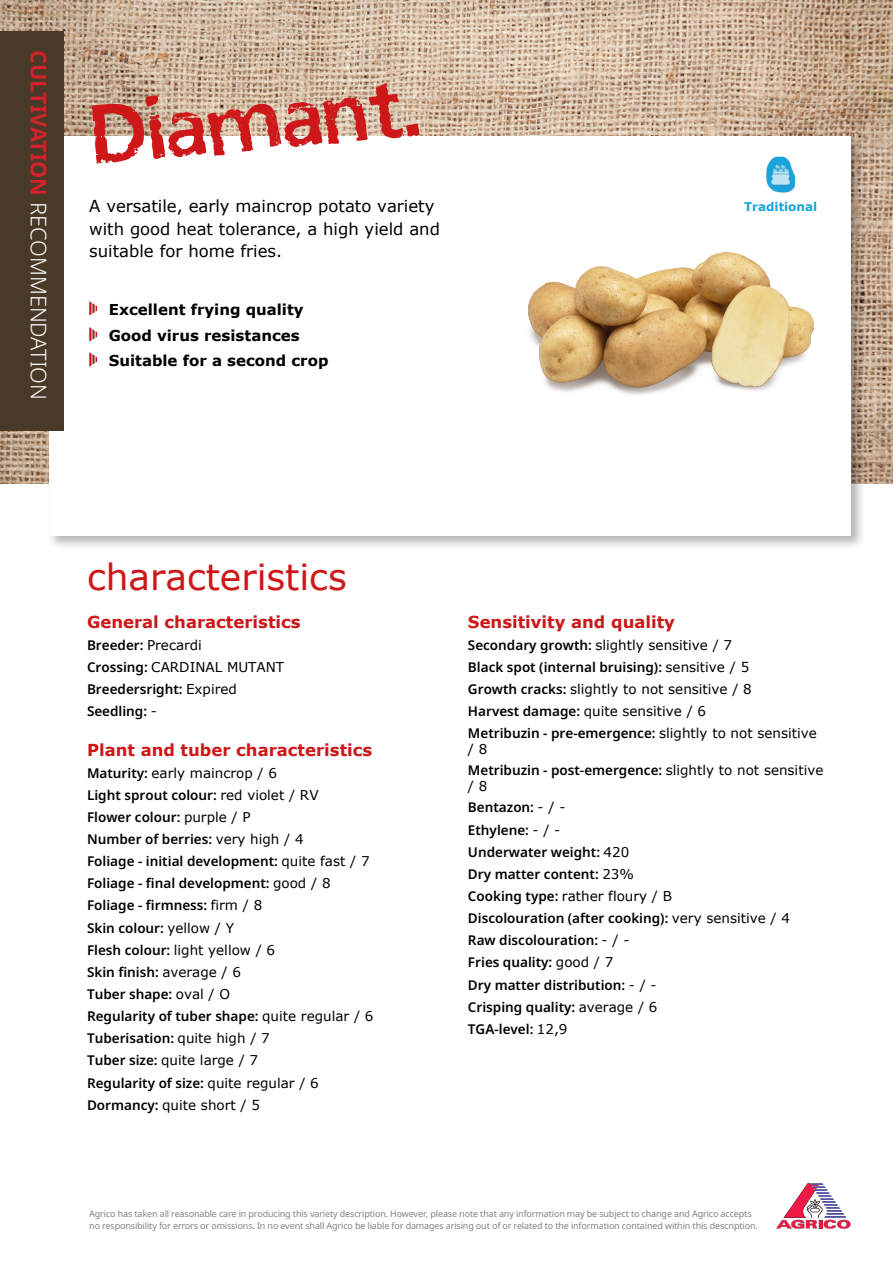
<style>
.page{position:relative;width:893px;height:1263px;background:#fff}
.page>*{position:absolute;margin:0;border:0;box-sizing:border-box;transform-origin:0 0}
.t1{font:84px "Agrico Tuberosum Cyrillic";color:#cd1719}
.t2{font:36px "Verdana";color:#cd1719}
.t3{font:300 21.75px "Noto Sans";color:#fff}
.t4{font:16.5px/22.5px "Verdana";color:#000}
.t5{font:700 16.5px "Verdana";color:#cd1719}
.t6{font:700 15px/25.7px "Verdana";color:#000}
.t7{font:600 13.5px/22.2px "Noto Sans";color:#000}
.t8{font:13.5px/22.2px "Verdana";color:#000}
.t9{font:700 12px "Verdana";color:#1aa2dd}
.t10{font:9px/11.2px "Noto Sans";letter-spacing:-.015em;color:#808285}
.s1{font-weight:700;color:#d1232a}
.s2{font-family:"Verdana";font-weight:400}
.s3{font-family:"Noto Sans";font-weight:600}
</style>
<div class="page">
<img style="left:0;top:0;width:893px;height:483px">
<div style="left:47px;top:134px;width:818px;height:416px;background:#231f20;opacity:.33"></div>
<div style="left:49px;top:136px;width:801px;height:400px;background:#fff"></div>
<svg style="left:776px;top:1183px;width:74px;height:46px"></svg>
<div style="left:0;top:32px;width:64px;height:398px;background:#493929"></div>
<img style="left:89px;top:301px;width:8px;height:14px">
<img style="left:89px;top:327px;width:8px;height:14px">
<img style="left:89px;top:353px;width:8px;height:14px">
<img style="left:766px;top:157px;width:29px;height:36px">
<img style="left:528px;top:252px;width:287px;height:143px">
<h3 class="t3" style="left:54px;top:50px;width:351px;rotate:90deg"><span class="s1">CULTIVATION</span> RECOMMENDATION</h3>
<h1 class="t1" style="left:86px;top:102px;width:333px;rotate:-5deg">Diamant.</h1>
<p class="t4" style="left:89px;top:195px;width:352px">A versatile, early maincrop potato variety with good heat tolerance, a high yield and suitable for home fries.</p>
<p class="t6" style="left:109px;top:296px;width:221px">Excellent frying quality<br>Good virus resistances<br>Suitable for a second crop</p>
<p class="t9" style="left:744px;top:199px;width:75px">Traditional</p>
<h2 class="t2" style="left:87px;top:554px;width:261px">characteristics</h2>
<p class="t5" style="left:87px;top:611px;width:215px">General characteristics</p>
<p class="t7" style="left:87px;top:633px;width:116px">Breeder: <span class="s2">Precardi</span></p>
<p class="t8" style="left:87px;top:655px;width:199px"><span class="s3">Crossing:</span> CARDINAL MUTANT</p>
<p class="t7" style="left:87px;top:677px;width:151px">Breedersright: <span class="s2">Expired<br></span>Seedling: <span class="s2">-</span></p>
<p class="t5" style="left:87px;top:739px;width:287px">Plant and tuber characteristics</p>
<p class="t8" style="left:87px;top:761px;width:192px"><span class="s3">Maturity:</span> early maincrop / 6</p>
<p class="t7" style="left:87px;top:783px;width:284px">Light sprout colour: <span class="s2">red violet / RV<br></span>Flower colour: <span class="s2">purple / P<br></span>Number of berries: <span class="s2">very high / 4<br></span>Foliage - initial development: <span class="s2">quite fast / 7<br></span>Foliage - final development: <span class="s2">good / 8<br></span>Foliage - firmness: <span class="s2">firm / 8<br></span>Skin colour: <span class="s2">yellow / Y</span></p>
<p class="t8" style="left:87px;top:938px;width:190px"><span class="s3">Flesh colour:</span> light yellow / 6</p>
<p class="t7" style="left:87px;top:960px;width:288px">Skin finish: <span class="s2">average / 6<br></span>Tuber shape: <span class="s2">oval / O<br></span>Regularity of tuber shape: <span class="s2">quite regular / 6<br></span>Tuberisation: <span class="s2">quite high / 7</span></p>
<p class="t8" style="left:87px;top:1049px;width:173px"><span class="s3">Tuber size:</span> quite large / 7</p>
<p class="t7" style="left:87px;top:1071px;width:233px">Regularity of size: <span class="s2">quite regular / 6</span></p>
<p class="t8" style="left:87px;top:1093px;width:175px"><span class="s3">Dormancy:</span> quite short / 5</p>
<p class="t5" style="left:468px;top:611px;width:209px">Sensitivity and quality</p>
<p class="t8" style="left:468px;top:633px;width:266px"><span class="s3">Secondary growth:</span> slightly sensitive / 7</p>
<p class="t7" style="left:468px;top:655px;width:283px">Black spot (internal bruising): <span class="s2">sensitive / 5</span></p>
<p class="t8" style="left:468px;top:677px;width:285px"><span class="s3">Growth cracks:</span> slightly to not sensitive / 8<br><span class="s3">Harvest damage:</span> quite sensitive / 6</p>
<p class="t7" style="left:468px;top:722px;width:350px">Metribuzin - pre-emergence: <span class="s2">slightly to not sensitive</span></p>
<p class="t8" style="left:468px;top:738px;width:21px">/ 8</p>
<p class="t7" style="left:468px;top:759px;width:357px">Metribuzin - post-emergence: <span class="s2">slightly to not sensitive</span></p>
<p class="t8" style="left:468px;top:775px;width:21px">/ 8</p>
<p class="t7" style="left:468px;top:796px;width:168px">Bentazon: <span class="s2">- / -<br></span>Ethylene: <span class="s2">- / -<br></span>Underwater weight: <span class="s2">420<br></span>Dry matter content: <span class="s2">23%</span></p>
<p class="t8" style="left:468px;top:884px;width:206px"><span class="s3">Cooking type:</span> rather floury / B</p>
<p class="t7" style="left:468px;top:907px;width:324px">Discolouration (after cooking): <span class="s2">very sensitive / 4<br></span>Raw discolouration: <span class="s2">- / -<br></span>Fries quality: <span class="s2">good / 7<br></span>Dry matter distribution: <span class="s2">- / -<br></span>Crisping quality: <span class="s2">average / 6<br></span>TGA-level: <span class="s2">12,9</span></p>
<p class="t10" style="left:89px;top:1209px;width:670px">Agrico has taken all reasonable care in producing this variety description. However, please note that any information may be subject to change and Agrico accepts no responsibility for errors or omissions. In no event shall Agrico be liable for damages arising out of or related to the information contained within this description.</p>
</div>
